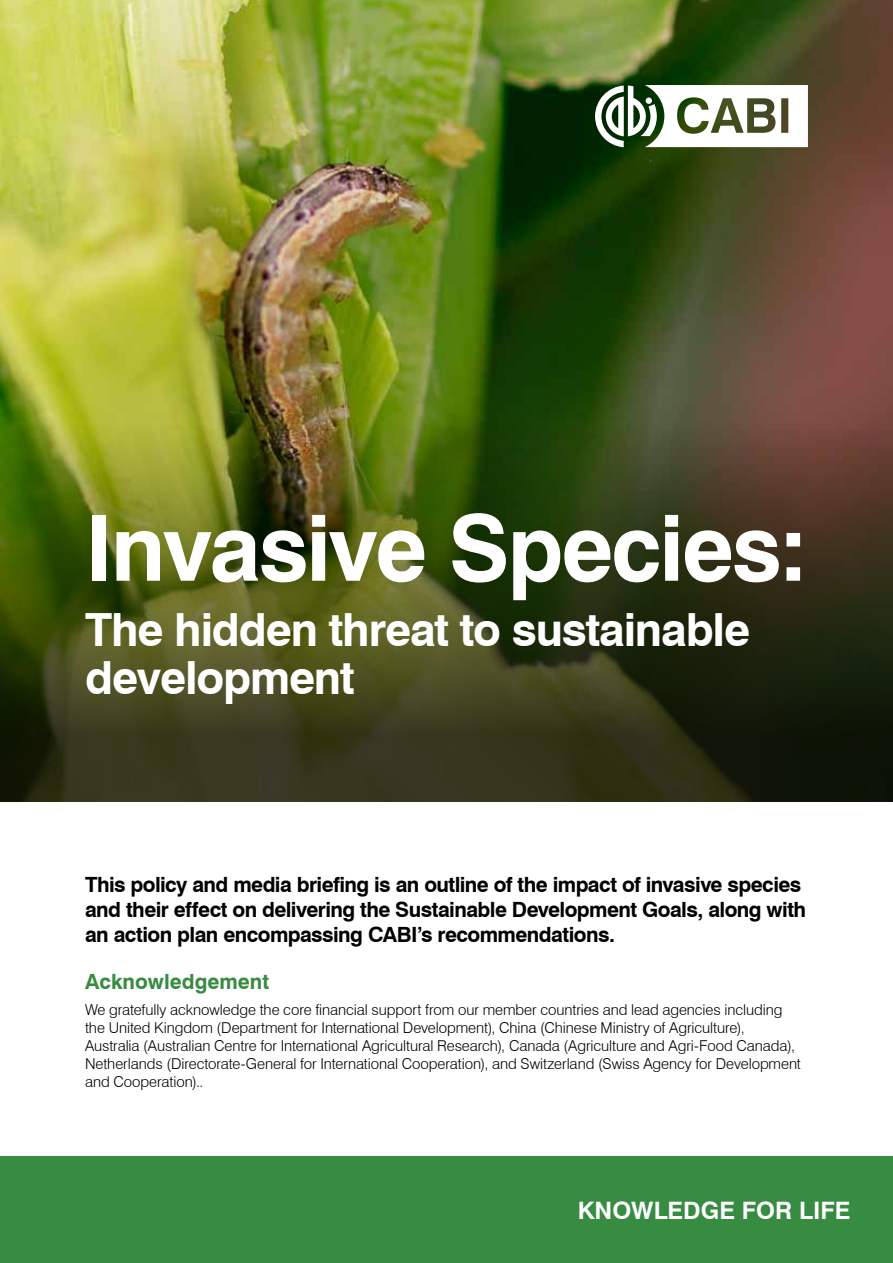
<style>
.page{position:relative;width:893px;height:1263px;background:#fff}
.page>*{position:absolute;margin:0;border:0;box-sizing:border-box;transform-origin:0 0}
.t1{font:700 91.5px "Swiss 721 BT";letter-spacing:-.025em;color:#fff}
.t2{font:700 45.75px/48px "Swiss 721 BT";letter-spacing:-.025em;color:#fff}
.t3{font:700 24px "Swiss 721 BT";color:#fff}
.t4{font:700 21px/25.2px "Swiss 721 BT";letter-spacing:-.025em;color:#000}
.t5{font:700 21px "Swiss 721 BT";color:#378c42}
.t6{font:300 15px/18px "Swiss 721 BT";letter-spacing:-.005em;color:#000}
</style>
<div class="page">
<img style="left:0;top:0;width:893px;height:196px">
<img style="left:0;top:196px;width:893px;height:606px">
<svg style="left:595px;top:85px;width:213px;height:62px"></svg>
<div style="left:0;top:1157px;width:893px;height:106px;background:#378c42"></div>
<h1 class="t1" style="left:85px;top:493px;width:724px">Invasive Species:</h1>
<h2 class="t2" style="left:85px;top:605px;width:667px">The hidden threat to sustainable development</h2>
<h3 class="t4" style="left:85px;top:872px;width:723px">This policy and media briefing is an outline of the impact of invasive species and their effect on delivering the Sustainable Development Goals, along with an action plan encompassing CABI’s recommendations.</h3>
<h3 class="t5" style="left:85px;top:968px;width:186px">Acknowledgement</h3>
<p class="t6" style="left:85px;top:1001px;width:717px">We gratefully acknowledge the core financial support from our member countries and lead agencies including the United Kingdom (Department for International Development), China (Chinese Ministry of Agriculture), Australia (Australian Centre for International Agricultural Research), Canada (Agriculture and Agri-Food Canada), Netherlands (Directorate-General for International Cooperation), and Switzerland (Swiss Agency for Development and Cooperation)..</p>
<h3 class="t3" style="left:578px;top:1196px;width:274px">KNOWLEDGE FOR LIFE</h3>
</div>
